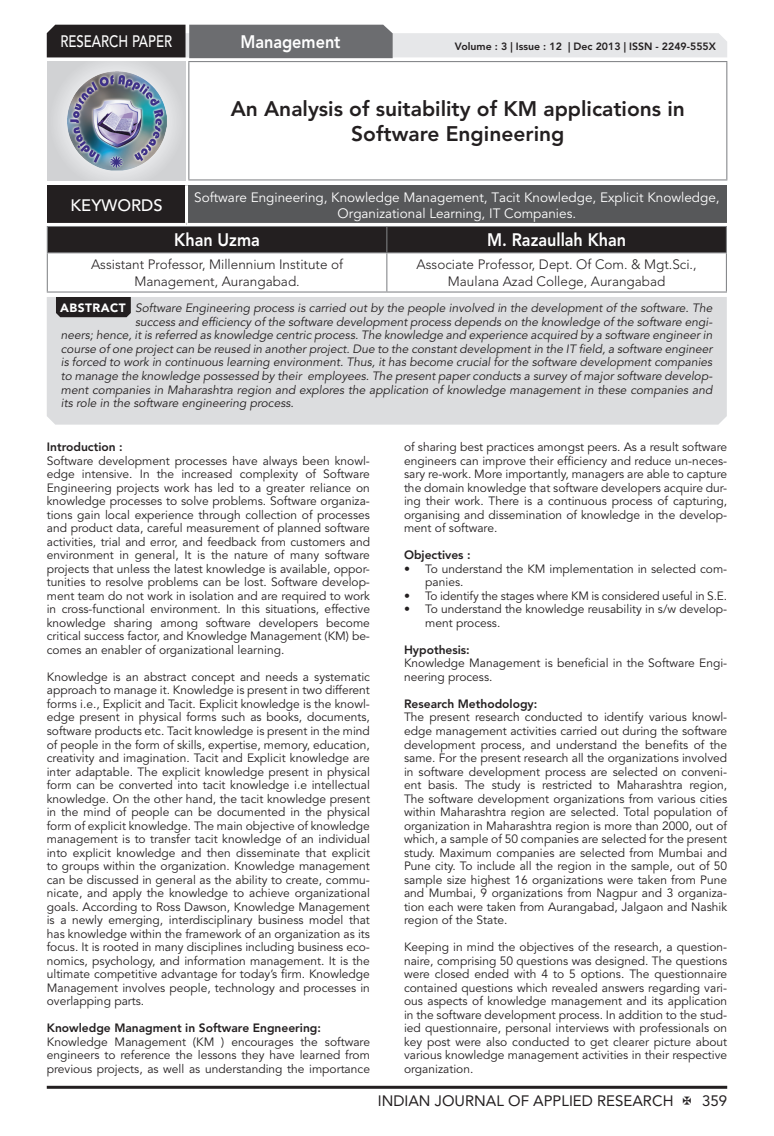
<style>
.page{position:relative;width:774px;height:1136px;background:#fff}
.page>*{position:absolute;margin:0;border:0;box-sizing:border-box;transform-origin:0 0}
.Articles_Head{font:800 21px/25.2px "Avenir LT Std";color:#231f20;text-align:center}
.Author_Name{font:800 18px "Avenir LT Std";color:#fff;scale:.9 1}
.Subject_Name{font:800 18px "Avenir LT Std";color:#fff;scale:.9 1}
.Address{font:500 16.5px "Avenir LT Std";color:#fff;scale:.8 1}
.Address-2{font:500 16.5px "Avenir LT Std";color:#fff}
.t1{font:15px "Avenir LT Std";color:#231f20}
.Address-3{font:300 13.5px/16.2px "Avenir LT Std";color:#231f20;text-align:center}
.Address-4{font:13.5px/16.2px "Avenir LT Std";color:#fff;text-align:center}
.Body_Text{font:12px/13.5px "Avenir LT Std";color:#231f20;text-align:justify}
.Body_Text-2{font:italic 12px "Avenir LT Std";color:#231f20}
.Bullet{font:12px/13.5px "Avenir LT Std";color:#231f20}
.Bold{font:800 12px "Avenir LT Std";color:#231f20}
.t2{font:900 12px "Avenir LT Std";letter-spacing:.04em;color:#fff}
.t3{font:800 10.5px "Avenir LT Std";color:#231f20}
</style>
<div class="page">
<hr style="left:47px;top:1085px;width:680px;height:3px;background:#231f20">
<div style="left:48px;top:62px;width:137px;height:118px;background:linear-gradient(to right,#d9dadc,#d8d9db)"></div>
<img style="left:68px;top:71px;width:99px;height:100px">
<svg style="left:47px;top:25px;width:680px;height:33px;background:#9e9e9f"></svg>
<hr style="left:188px;top:61px;width:539px;height:1px;background:#808285">
<hr style="left:188px;top:62px;width:1px;height:117px;background:#808285">
<hr style="left:726px;top:62px;width:1px;height:117px;background:#808285">
<hr style="left:188px;top:179px;width:539px;height:1px;background:#808285">
<div style="left:47px;top:226px;width:680px;height:26px;background:#231f20"></div>
<hr style="left:47px;top:252px;width:340px;height:1px;background:#808285">
<hr style="left:47px;top:253px;width:1px;height:38px;background:#808285">
<hr style="left:387px;top:252px;width:340px;height:1px;background:#808285">
<hr style="left:386px;top:253px;width:1px;height:38px;background:#808285">
<hr style="left:726px;top:253px;width:1px;height:38px;background:#808285">
<hr style="left:47px;top:291px;width:340px;height:1px;background:#808285">
<hr style="left:387px;top:291px;width:340px;height:1px;background:#808285">
<div style="left:47px;top:185px;width:139px;height:39px;background:#231f20"></div>
<div style="left:186px;top:185px;width:541px;height:39px;background:#57585a"></div>
<hr style="left:185px;top:185px;width:3px;height:38px;background:#fff">
<hr style="left:47px;top:223px;width:139px;height:3px;background:#fff">
<hr style="left:186px;top:223px;width:541px;height:3px;background:#fff">
<div style="left:47px;top:297px;width:680px;height:127px;background:#dcdddf"></div>
<svg style="left:56px;top:297px;width:75px;height:20px"></svg>
<h3 class="Address" style="left:60px;top:32px;width:141px">RESEARCH PAPER</h3>
<p class="Subject_Name" style="left:240px;top:31px;width:113px">Management</p>
<p class="t3" style="left:455px;top:41px;width:262px">Volume : 3 | Issue : 12 | Dec 2013 | ISSN - 2249-555X</p>
<p class="Articles_Head" style="left:231px;top:96px;width:456px">An Analysis of suitability of KM applications in<br>Software Engineering</p>
<p class="Address-2" style="left:71px;top:196px;width:94px">KEYWORDS</p>
<p class="Address-4" style="left:194px;top:189px;width:527px">Software Engineering, Knowledge Management, Tacit Knowledge, Explicit Knowledge,<br>Organizational Learning, IT Companies.</p>
<p class="Author_Name" style="left:174px;top:229px;width:96px">Khan Uzma</p>
<p class="Author_Name" style="left:487px;top:229px;width:156px">M. Razaullah Khan</p>
<p class="Address-3" style="left:91px;top:257px;width:254px">Assistant Professor, Millennium Institute of<br>Management, Aurangabad.</p>
<p class="Address-3" style="left:417px;top:257px;width:281px">Associate Professor, Dept. Of Com. &amp; Mgt.Sci.,<br>Maulana Azad College, Aurangabad</p>
<p class="t2" style="left:60px;top:300px;width:67px">ABSTRACT</p>
<p class="Body_Text-2" style="left:135px;top:301px;width:579px">Software Engineering process is carried out by the people involved in the development of the software. The</p>
<p class="Body_Text-2" style="left:135px;top:315px;width:579px">success and efficiency of the software development process depends on the knowledge of the software engi-</p>
<p class="Body_Text-2" style="left:61px;top:328px;width:653px">neers; hence, it is referred as knowledge centric process. The knowledge and experience acquired by a software engineer in</p>
<p class="Body_Text-2" style="left:61px;top:342px;width:653px">course of one project can be reused in another project. Due to the constant development in the IT field, a software engineer</p>
<p class="Body_Text-2" style="left:61px;top:355px;width:653px">is forced to work in continuous learning environment. Thus, it has become crucial for the software development companies</p>
<p class="Body_Text-2" style="left:61px;top:369px;width:653px">to manage the knowledge possessed by their employees. The present paper conducts a survey of major software develop-</p>
<p class="Body_Text-2" style="left:61px;top:382px;width:653px">ment companies in Maharashtra region and explores the application of knowledge management in these companies and</p>
<p class="Body_Text-2" style="left:61px;top:396px;width:235px">its role in the software engineering process.</p>
<p class="Bold" style="left:47px;top:440px;width:77px">Introduction :</p>
<p class="Body_Text" style="left:47px;top:454px;width:325px">Software development processes have always been knowl&shy;edge intensive. In the increased complexity of Software Engineering projects work has led to a greater reliance on knowledge processes to solve problems. Software organiza&shy;tions gain local experience through collection of processes and product data, careful measurement of planned software activities, trial and error, and feedback from customers and environment in general, It is the nature of many software projects that unless the latest knowledge is available, oppor&shy;tunities to resolve problems can be lost. Software develop&shy;ment team do not work in isolation and are required to work in cross-functional environment. In this situations, effective knowledge sharing among software developers become critical success factor, and Knowledge Management (KM) be&shy;comes an enabler of organizational learning.</p>
<p class="Body_Text" style="left:47px;top:670px;width:325px">Knowledge is an abstract concept and needs a systematic approach to manage it. Knowledge is present in two different forms i.e., Explicit and Tacit. Explicit knowledge is the knowl&shy;edge present in physical forms such as books, documents, software products etc. Tacit knowledge is present in the mind of people in the form of skills, expertise, memory, education, creativity and imagination. Tacit and Explicit knowledge are inter adaptable. The explicit knowledge present in physical form can be converted into tacit knowledge i.e intellectual knowledge. On the other hand, the tacit knowledge present in the mind of people can be documented in the physical form of explicit knowledge. The main objective of knowledge management is to transfer tacit knowledge of an individual into explicit knowledge and then disseminate that explicit to groups within the organization. Knowledge management can be discussed in general as the ability to create, commu&shy;nicate, and apply the knowledge to achieve organizational goals. According to Ross Dawson, Knowledge Management is a newly emerging, interdisciplinary business model that has knowledge within the framework of an organization as its focus. It is rooted in many disciplines including business eco&shy;nomics, psychology, and information management. It is the ultimate competitive advantage for today’s firm. Knowledge Management involves people, technology and processes in overlapping parts.</p>
<p class="Bold" style="left:47px;top:1020px;width:276px">Knowledge Managment in Software Engneering:</p>
<p class="Body_Text" style="left:47px;top:1034px;width:325px">Knowledge Management (KM ) encourages the software engineers to reference the lessons they have learned from previous projects, as well as understanding the importance</p>
<p class="Body_Text" style="left:404px;top:440px;width:325px">of sharing best practices amongst peers. As a result software engineers can improve their efficiency and reduce un-neces&shy;sary re-work. More importantly, managers are able to capture the domain knowledge that software developers acquire dur&shy;ing their work. There is a continuous process of capturing, organising and dissemination of knowledge in the develop&shy;ment of software.</p>
<p class="Bold" style="left:404px;top:548px;width:68px">Objectives :</p>
<p class="Bullet" style="left:425px;top:562px;width:303px;text-indent:-21px">• To understand the KM implementation in selected com&shy;panies.</p>
<p class="Bullet" style="left:404px;top:589px;width:325px">• To identify the stages where KM is considered useful in S.E.</p>
<p class="Bullet" style="left:425px;top:602px;width:303px;text-indent:-21px">• To understand the knowledge reusability in s/w develop&shy;ment process.</p>
<p class="Bold" style="left:404px;top:642px;width:67px">Hypothesis:</p>
<p class="Body_Text" style="left:404px;top:656px;width:325px">Knowledge Management is beneficial in the Software Engi&shy;neering process.</p>
<p class="Bold" style="left:404px;top:696px;width:135px">Research Methodology:</p>
<p class="Body_Text" style="left:404px;top:710px;width:325px">The present research conducted to identify various knowl&shy;edge management activities carried out during the software development process, and understand the benefits of the same. For the present research all the organizations involved in software development process are selected on conveni&shy;ent basis. The study is restricted to Maharashtra region, The software development organizations from various cities within Maharashtra region are selected. Total population of organization in Maharashtra region is more than 2000, out of which, a sample of 50 companies are selected for the present study. Maximum companies are selected from Mumbai and Pune city. To include all the region in the sample, out of 50 sample size highest 16 organizations were taken from Pune and Mumbai, 9 organizations from Nagpur and 3 organiza&shy;tion each were taken from Aurangabad, Jalgaon and Nashik region of the State.</p>
<p class="Body_Text" style="left:404px;top:940px;width:325px">Keeping in mind the objectives of the research, a question&shy;naire, comprising 50 questions was designed. The questions were closed ended with 4 to 5 options. The questionnaire contained questions which revealed answers regarding vari&shy;ous aspects of knowledge management and its application in the software development process. In addition to the stud&shy;ied questionnaire, personal interviews with professionals on key post were also conducted to get clearer picture about various knowledge management activities in their respective organization.</p>
<p class="t1" style="left:378px;top:1091px;width:297px">INDIAN JOURNAL OF APPLIED RESEARCH</p>
<p class="t1" style="left:702px;top:1091px;width:27px">359</p>
</div>
